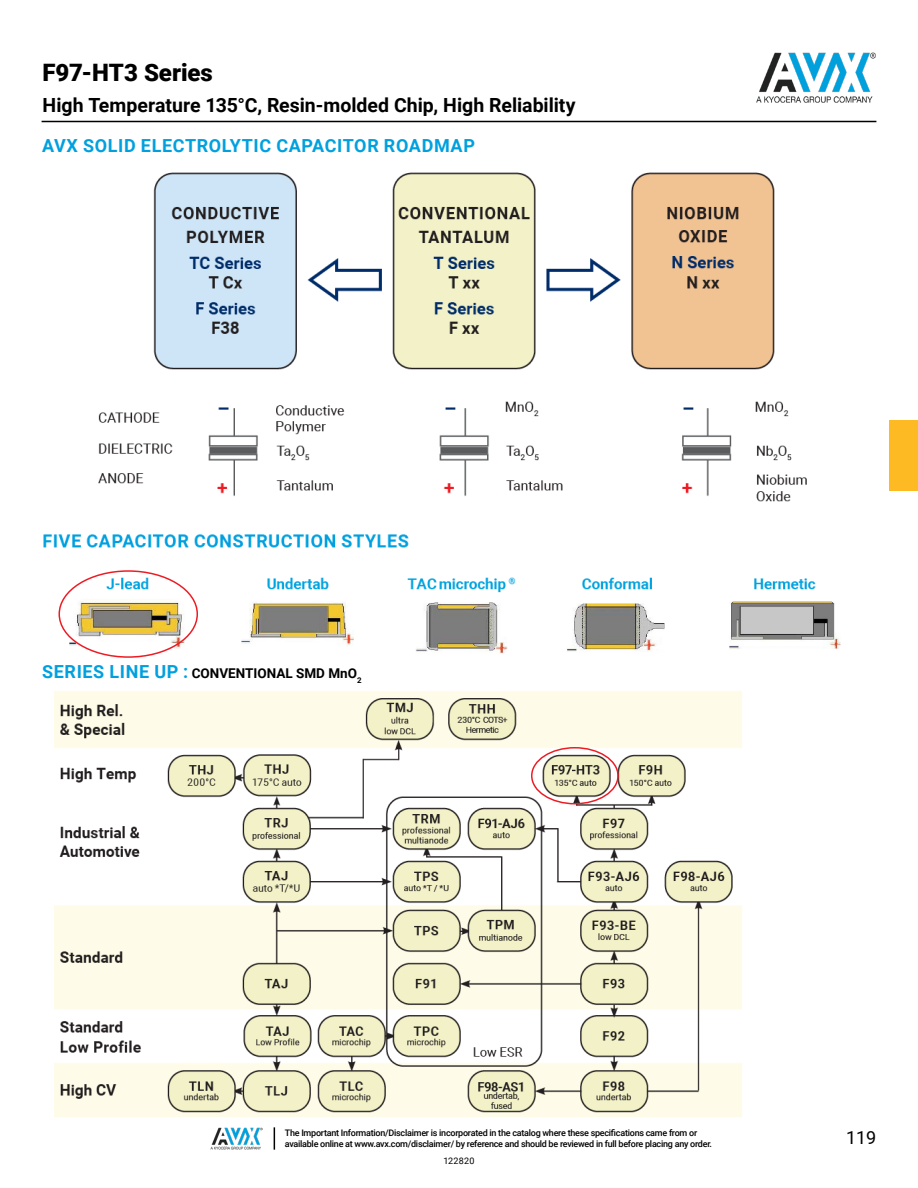
<style>
.page{position:relative;width:918px;height:1188px;background:#fff}
.page>*{position:absolute;margin:0;border:0;box-sizing:border-box;transform-origin:0 0}
.t1{font:900 24px "Roboto";letter-spacing:-.005em;color:#000}
.t2{font:700 19.5px "Roboto";color:#000}
.t3{font:700 18px "Roboto";letter-spacing:.035em;color:#00a0df}
.t4{font:18px "Roboto";color:#000}
.t5{font:700 13.5px "Roboto";color:#000}
.t6{font:500 9px/10.8px "Roboto";letter-spacing:-.03em;color:#000}
.t7{font:9px "Roboto";letter-spacing:.03em;color:#000}
.s1{font-size:18px;color:#00a0df}
</style>
<div class="page">
<hr style="left:42px;top:121px;width:834px;height:1px;background:#000">
<img style="left:756px;top:52px;width:120px;height:51px">
<img style="left:211px;top:1127px;width:52px;height:23px">
<svg style="left:274px;top:1127px;width:1px;height:23px"></svg>
<div style="left:889px;top:420px;width:29px;height:71px;background:#feba22"></div>
<img style="left:54px;top:691px;width:688px;height:426px">
<img style="left:43px;top:172px;width:798px;height:486px">
<div style="left:59px;top:570px;width:139px;height:88px;border:2px solid #ed1c24;border-radius:50%"></div>
<div style="left:531px;top:747px;width:88px;height:57px;border:2px solid #ed1c24;border-radius:50%"></div>
<h1 class="t1" style="left:43px;top:56px;width:172px">F97-HT3 Series</h1>
<h2 class="t2" style="left:43px;top:92px;width:535px">High Temperature 135°C, Resin-molded Chip, High Reliability</h2>
<h3 class="t3" style="left:42px;top:133px;width:434px">AVX SOLID ELECTROLYTIC CAPACITOR ROADMAP</h3>
<h3 class="t5" style="left:42px;top:664px;width:321px"><span class="s1">SERIES LINE UP :</span> CONVENTIONAL SMD MnO<sub>2</sub></h3>
<p class="t6" style="left:285px;top:1127px;width:429px">The Important Information/Disclaimer is incorporated in the catalog where these specifications came from or available online at www.avx.com/disclaimer/ by reference and should be reviewed in full before placing any order.</p>
<p class="t7" style="left:443px;top:1155px;width:33px">122820</p>
<h3 class="t4" style="left:846px;top:1125px;width:32px">119</h3>
</div>
